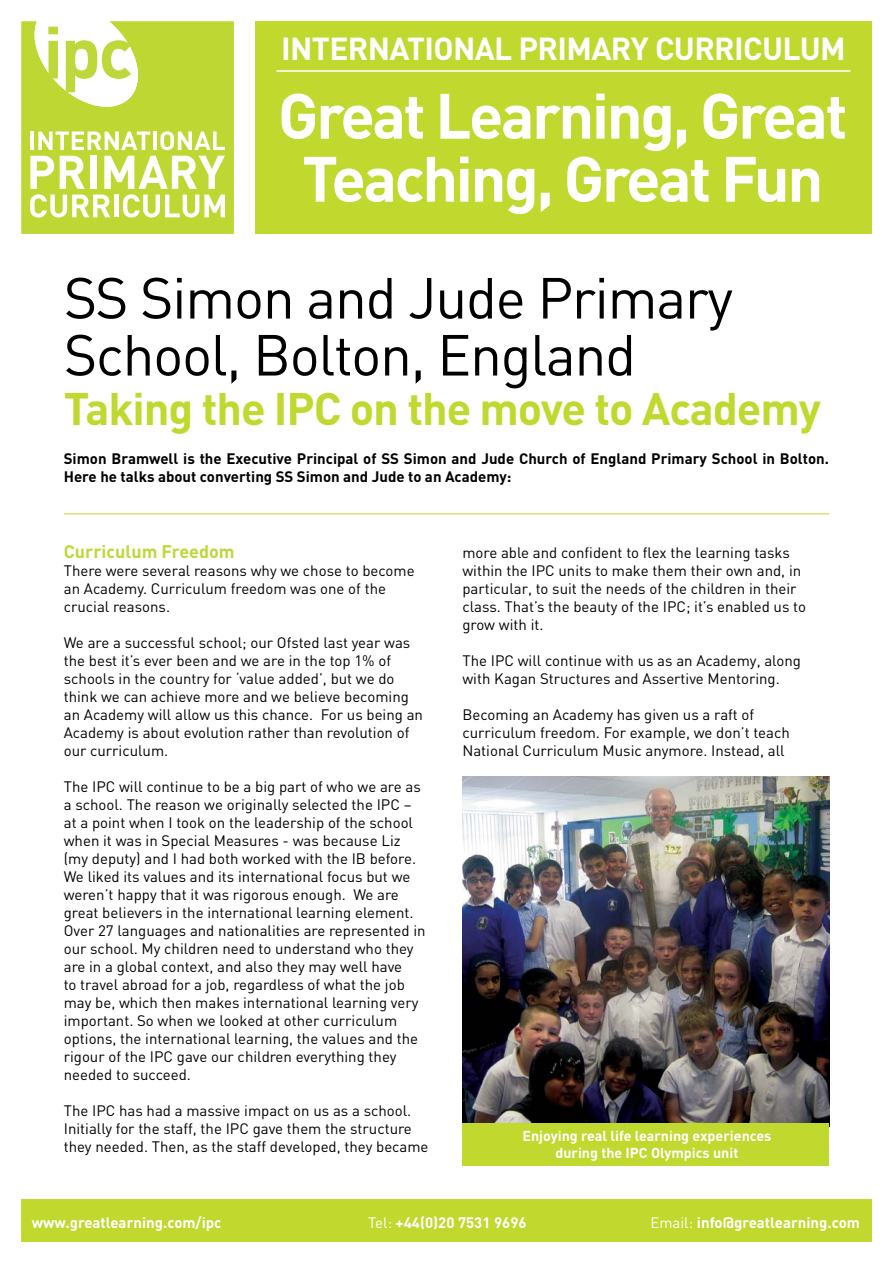
<style>
.page{position:relative;width:893px;height:1263px;background:#fff}
.page>*{position:absolute;margin:0;border:0;box-sizing:border-box;transform-origin:0 0}
.t1{font:700 63px/63px "DIN";letter-spacing:-.04em;color:#fff;text-align:center}
.t2{font:57px/57px "DIN";letter-spacing:-.025em;color:#000}
.t3{font:700 45px "DIN";letter-spacing:-.025em;color:#c1d82f}
.t4{font:700 31.5px "DIN";letter-spacing:-.02em;color:#fff}
.t5{font:700 18px "DIN";color:#bed73b}
.t6{font:15px/18px "DIN";color:#000}
.t7{font:700 15px/18px "DIN";color:#000}
.t8{font:700 15px "DIN";color:#fff}
.t9{font:700 14.25px/17.1px "DIN";color:#fff;text-align:center}
.s1{font-weight:400}
</style>
<div class="page">
<div style="left:21px;top:1199px;width:851px;height:43px;background:#c1d82f"></div>
<div style="left:21px;top:21px;width:213px;height:213px;background:#bfd732"></div>
<svg style="left:30px;top:21px;width:115px;height:93px"></svg>
<hr style="left:30px;top:131px;width:4px;height:19px;background:#fff">
<svg style="left:38px;top:131px;width:112px;height:19px"></svg>
<hr style="left:153px;top:131px;width:4px;height:19px;background:#fff">
<svg style="left:160px;top:131px;width:65px;height:19px"></svg>
<svg style="left:30px;top:156px;width:195px;height:62px"></svg>
<img style="left:462px;top:776px;width:367px;height:348px">
<div style="left:462px;top:1124px;width:367px;height:42px;background:#c1d82f"></div>
<hr style="left:64px;top:513px;width:765px;height:1px;background:#bfd732">
<div style="left:255px;top:21px;width:617px;height:213px;background:#c1d82f"></div>
<hr style="left:276px;top:70px;width:574px;height:2px;background:#fff">
<h3 class="t4" style="left:281px;top:28px;width:566px">INTERNATIONAL PRIMARY CURRICULUM</h3>
<h1 class="t1" style="left:278px;top:82px;width:571px">Great Learning, Great<br>Teaching, Great Fun</h1>
<h2 class="t2" style="left:64px;top:268px;width:671px">SS Simon and Jude Primary<br>School, Bolton, England</h2>
<h3 class="t3" style="left:64px;top:379px;width:759px">Taking the IPC on the move to Academy</h3>
<p class="t7" style="left:64px;top:449px;width:767px">Simon Bramwell is the Executive Principal of SS Simon and Jude Church of England Primary School in Bolton.<br>Here he talks about converting SS Simon and Jude to an Academy:</p>
<p class="t5" style="left:64px;top:540px;width:172px">Curriculum Freedom</p>
<p class="t6" style="left:64px;top:561px;width:352px">There were several reasons why we chose to become an Academy. Curriculum freedom was one of the crucial reasons.</p>
<p class="t6" style="left:64px;top:633px;width:361px">We are a successful school; our Ofsted last year was the best it’s ever been and we are in the top 1% of schools in the country for ‘value added’, but we do think we can achieve more and we believe becoming an Academy will allow us this chance. For us being an Academy is about evolution rather than revolution of our curriculum.</p>
<p class="t6" style="left:64px;top:777px;width:363px">The IPC will continue to be a big part of who we are as a school. The reason we originally selected the IPC – at a point when I took on the leadership of the school when it was in Special Measures - was because Liz (my deputy) and I had both worked with the IB before.<br>We liked its values and its international focus but we weren’t happy that it was rigorous enough. We are great believers in the international learning element.<br>Over 27 languages and nationalities are represented in our school. My children need to understand who they are in a global context, and also they may well have<br>to travel abroad for a job, regardless of what the job may be, which then makes international learning very important. So when we looked at other curriculum options, the international learning, the values and the rigour of the IPC gave our children everything they needed to succeed.</p>
<p class="t6" style="left:64px;top:1101px;width:366px">The IPC has had a massive impact on us as a school.<br>Initially for the staff, the IPC gave them the structure they needed. Then, as the staff developed, they became</p>
<p class="t6" style="left:462px;top:543px;width:345px">more able and confident to flex the learning tasks within the IPC units to make them their own and, in particular, to suit the needs of the children in their class. That’s the beauty of the IPC; it’s enabled us to grow with it.</p>
<p class="t6" style="left:462px;top:651px;width:340px">The IPC will continue with us as an Academy, along with Kagan Structures and Assertive Mentoring.</p>
<p class="t6" style="left:462px;top:705px;width:329px">Becoming an Academy has given us a raft of curriculum freedom. For example, we don’t teach<br>National Curriculum Music anymore. Instead, all</p>
<p class="t9" style="left:522px;top:1126px;width:250px">Enjoying real life learning experiences during the IPC Olympics unit</p>
<p class="t8" style="left:32px;top:1213px;width:191px">www.greatlearning.com/ipc</p>
<p class="t8" style="left:368px;top:1213px;width:160px"><span class="s1">Tel:</span> +44(0)20 7531 9696</p>
<p class="t8" style="left:650px;top:1213px;width:211px"><span class="s1">Email:</span> info@greatlearning.com</p>
</div>
